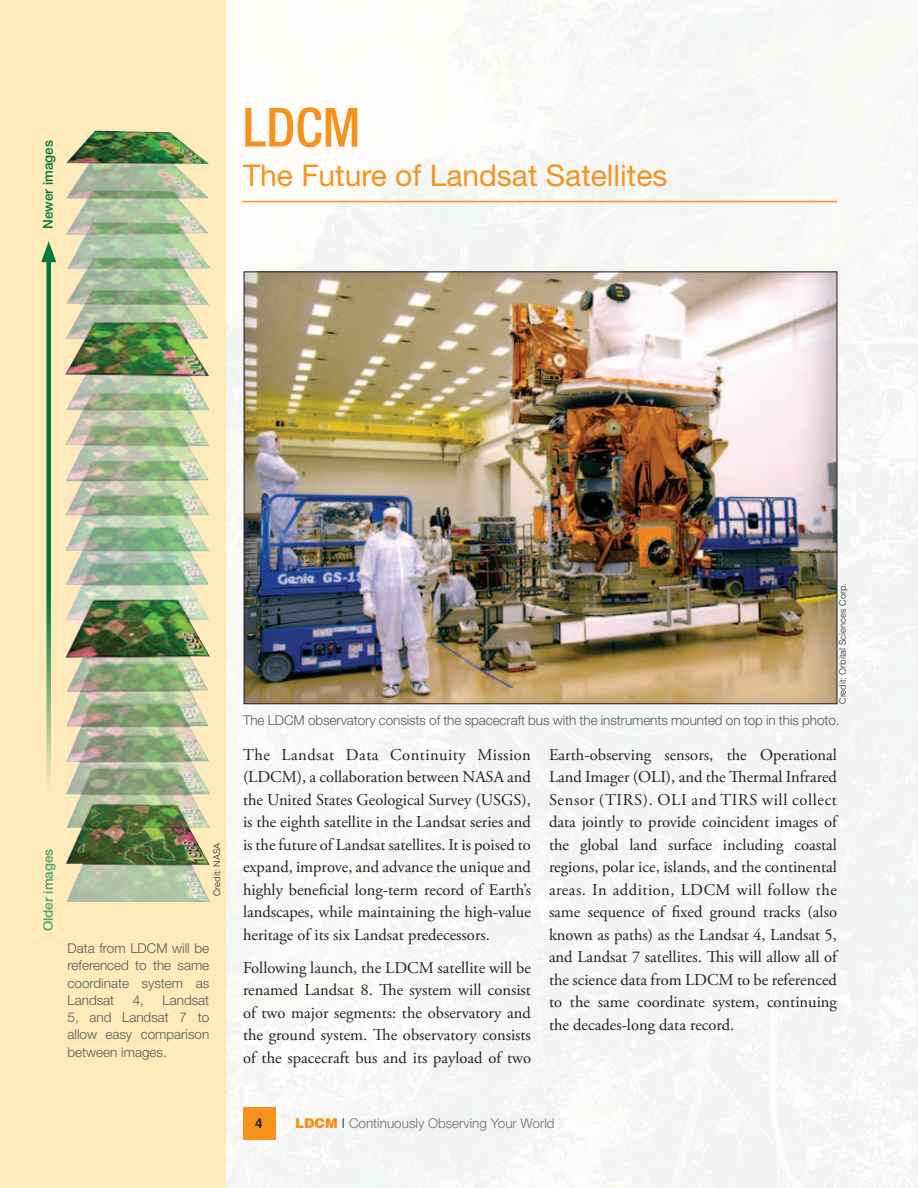
<style>
.page{position:relative;width:918px;height:1188px;background:#f6f7f5}
.page>*{position:absolute;margin:0;border:0;box-sizing:border-box;transform-origin:0 0}
.Heading_1{font:500 condensed 54px "Helvetica Neue LT Std";color:#f7931d}
.Heading_2{font:30px "Helvetica Neue LT Std";color:#f7931d}
.t1{font:16.5px/22.5px "Adobe Garamond Pro";color:#231f20;text-align:justify}
.t2{font:300 13.5px/17.2px "Helvetica Neue LT Std";color:#57585a;text-align:justify}
.t3{font:300 13.5px "Helvetica Neue LT Std";color:#6c6d70}
.t4{font:500 13.5px "Helvetica Neue LT Std";color:#108b52}
.labels{font:500 13.5px "Helvetica Neue LT Std";color:#00783a}
.t5{font:700 13.5px "Helvetica LT Std";color:#231f20}
.t6{font:300 9px "Helvetica LT Std";color:#231f20}
.s1{font-family:"Helvetica LT Std";font-weight:900;color:#f7931d}
.s2{font-family:"Helvetica LT Std";color:#231f20}
</style>
<div class="page">
<div style="left:0;top:0;width:226px;height:1188px;background:#feeaba"></div>
<div style="left:243px;top:1107px;width:33px;height:33px;background:#f7931d"></div>
<hr style="left:242px;top:201px;width:595px;height:1px;background:#f7931d">
<svg style="left:46px;top:262px;width:5px;height:522px;background:#41955a"></svg>
<svg style="left:41px;top:241px;width:15px;height:21px"></svg>
<img style="left:246px;top:274px;width:589px;height:428px">
<img style="left:65px;top:131px;width:146px;height:771px">
<p class="labels" style="left:40px;top:229px;width:90px;rotate:-90deg">Newer images</p>
<h1 class="Heading_1" style="left:243px;top:95px;width:119px">LDCM</h1>
<h2 class="Heading_2" style="left:243px;top:157px;width:426px">The Future of Landsat Satellites</h2>
<p class="t4" style="left:40px;top:931px;width:84px;rotate:-90deg">Older images</p>
<p class="t6" style="left:211px;top:896px;width:55px;rotate:-90deg">Credit: NASA</p>
<p class="t2" style="left:68px;top:939px;width:143px">Data from LDCM will be referenced to the same coordinate system as Landsat</p>
<p class="t2" style="left:68px;top:991px;width:143px;text-indent:95px">Landsat 5, and Landsat 7 to allow easy comparison between images.</p>
<p class="t2" style="left:133px;top:991px;width:13px">4,</p>
<p class="t6" style="left:837px;top:704px;width:122px;rotate:-90deg">Credit: Orbital Sciences Corp.</p>
<p class="t2" style="left:243px;top:712px;width:598px">The LDCM observatory consists of the spacecraft bus with the instruments mounted on top in this photo.</p>
<p class="t1" style="left:243px;top:744px;width:290px">The Landsat Data Continuity Mission (LDCM), a collaboration between NASA and the United States Geological Survey (USGS), is the eighth satellite in the Landsat series and is the future of Landsat satellites. It is poised to expand, improve, and advance the unique and highly beneficial long-term record of Earth’s landscapes, while maintaining the high-value heritage of its six Landsat predecessors.</p>
<p class="t1" style="left:243px;top:957px;width:290px">Following launch, the LDCM satellite will be renamed Landsat 8. The system will consist of two major segments: the observatory and the ground system. The observatory consists of the spacecraft bus and its payload of two</p>
<p class="t1" style="left:549px;top:744px;width:290px">Earth-observing sensors, the Operational Land Imager (OLI), and the Thermal Infrared Sensor (TIRS). OLI and TIRS will collect data jointly to provide coincident images of the global land surface including coastal regions, polar ice, islands, and the continental areas. In addition, LDCM will follow the same sequence of fixed ground tracks (also known as paths) as the Landsat 4, Landsat 5, and Landsat 7 satellites. This will allow all of the science data from LDCM to be referenced to the same coordinate system, continuing the decades-long data record.</p>
<p class="t5" style="left:255px;top:1115px;width:9px">4</p>
<p class="t3" style="left:295px;top:1115px;width:261px"><span class="s1">LDCM</span> <span class="s2">I</span> Continuously Observing Your World</p>
</div>
